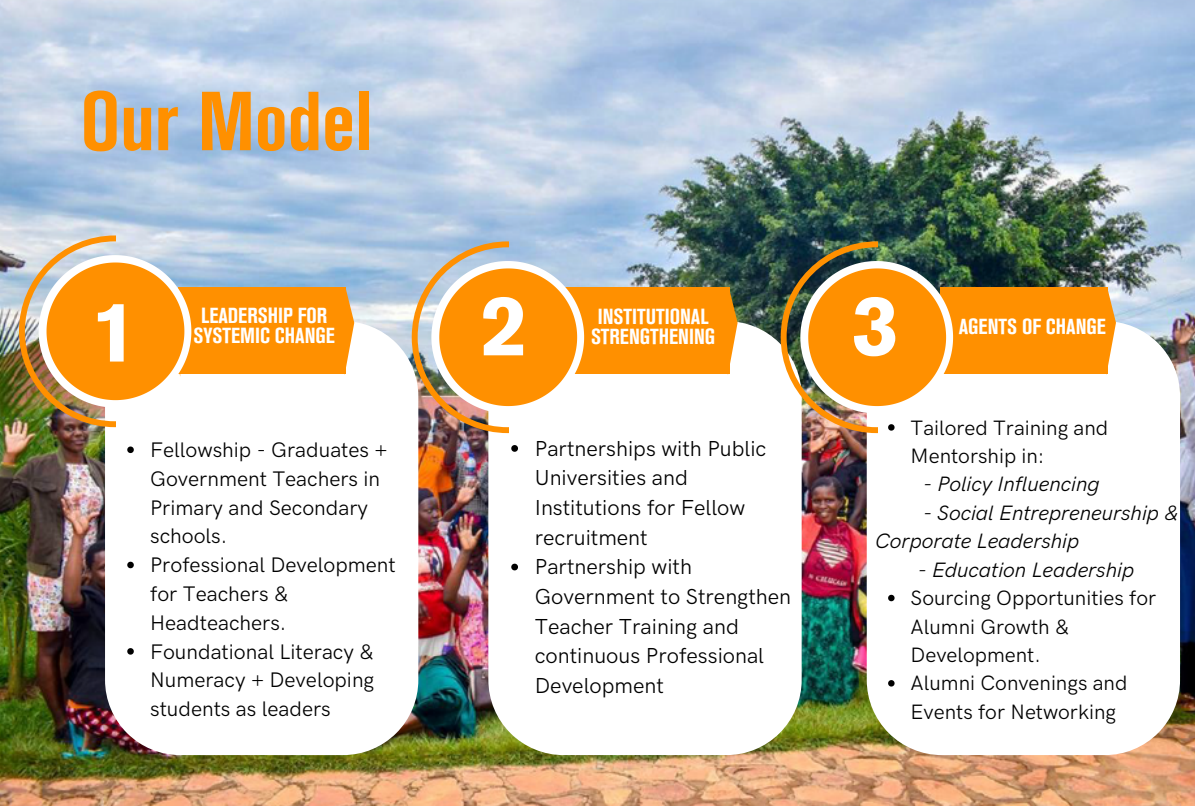
<style>
.page{position:relative;width:1195px;height:807px;background:#fff}
.page>*{position:absolute;margin:0;border:0;box-sizing:border-box;transform-origin:0 0}
.t1{font:700 84.6px "Akzidenz Grotesk BQ";color:#fff}
.t2{font:82.8px "Akzidenz Grotesk BQ Bd Cnd Alt";color:#ff9000}
.t3{font:21.8px/29.6px "HK Grotesk Pro";color:#000}
.t4{font:21.6px/19.8px "Akzidenz Grotesk BQ Bd Cnd Alt";color:#fff;text-align:center}
.t5{font:21.2px/28.8px "HK Grotesk Pro";color:#000}
.t6{font:20.8px/28.4px "HK Grotesk Pro";color:#000}
.t7{font:italic 20.8px/28.4px "HK Grotesk Pro";color:#000}
</style>
<div class="page">
<img style="left:0;top:0;width:1194px;height:806px">
<svg style="left:488px;top:321px;width:313px;height:434px"></svg>
<svg style="left:727px;top:289px;width:10px;height:86px"></svg>
<div style="left:562px;top:288px;width:167px;height:86px;background:#ff9000"></div>
<svg style="left:411px;top:241px;width:173px;height:192px"></svg>
<svg style="left:511px;top:445px;width:7px;height:7px"></svg>
<svg style="left:511px;top:564px;width:7px;height:6px"></svg>
<svg style="left:866px;top:321px;width:313px;height:434px"></svg>
<svg style="left:1106px;top:289px;width:9px;height:86px"></svg>
<div style="left:940px;top:288px;width:167px;height:86px;background:#ff9000"></div>
<img style="left:780px;top:241px;width:172px;height:192px">
<svg style="left:888px;top:595px;width:6px;height:6px"></svg>
<svg style="left:888px;top:680px;width:6px;height:7px"></svg>
<svg style="left:105px;top:321px;width:313px;height:434px"></svg>
<svg style="left:344px;top:289px;width:10px;height:86px"></svg>
<div style="left:179px;top:288px;width:167px;height:86px;background:#ff9000"></div>
<svg style="left:127px;top:447px;width:7px;height:6px"></svg>
<svg style="left:127px;top:562px;width:7px;height:6px"></svg>
<svg style="left:127px;top:648px;width:7px;height:7px"></svg>
<img style="left:19px;top:235px;width:172px;height:192px">
<p class="t2" style="left:81px;top:74px;width:293px">Our Model</p>
<p class="t1" style="left:90px;top:283px;width:49px">1</p>
<p class="t4" style="left:201px;top:305px;width:127px">LEADERSHIP FOR</p>
<p class="t4" style="left:193px;top:325px;width:143px">SYSTEMIC CHANGE</p>
<p class="t5" style="left:150px;top:436px;width:239px">Fellowship - Graduates +<br>Government Teachers in<br>Primary and Secondary schools.</p>
<p class="t5" style="left:150px;top:551px;width:247px">Professional Development for Teachers &amp;<br>Headteachers.</p>
<p class="t5" style="left:150px;top:638px;width:226px;text-align:justify">Foundational Literacy &amp; Numeracy + Developing students as leaders</p>
<p class="t1" style="left:480px;top:277px;width:49px">2</p>
<p class="t1" style="left:851px;top:277px;width:49px">3</p>
<p class="t4" style="left:591px;top:307px;width:126px">INSTITUTIONAL<br>STRENGTHENING</p>
<p class="t4" style="left:958px;top:317px;width:149px">AGENTS OF CHANGE</p>
<p class="t3" style="left:534px;top:434px;width:233px">Partnerships with Public<br>Universities and<br>Institutions for Fellow recruitment</p>
<p class="t3" style="left:534px;top:553px;width:258px">Partnership with<br>Government to Strengthen<br>Teacher Training and continuous Professional<br>Development</p>
<p class="t6" style="left:910px;top:414px;width:199px">Tailored Training and<br>Mentorship in:</p>
<p class="t7" style="left:923px;top:471px;width:178px">- Policy Influencing</p>
<p class="t7" style="left:875px;top:499px;width:305px;text-indent:48px">- Social Entrepreneurship &amp;<br>Corporate Leadership</p>
<p class="t7" style="left:917px;top:556px;width:218px">- Education Leadership</p>
<p class="t6" style="left:910px;top:585px;width:247px">Sourcing Opportunities for<br>Alumni Growth &amp;<br>Development.</p>
<p class="t6" style="left:910px;top:670px;width:218px">Alumni Convenings and<br>Events for Networking</p>
</div>
